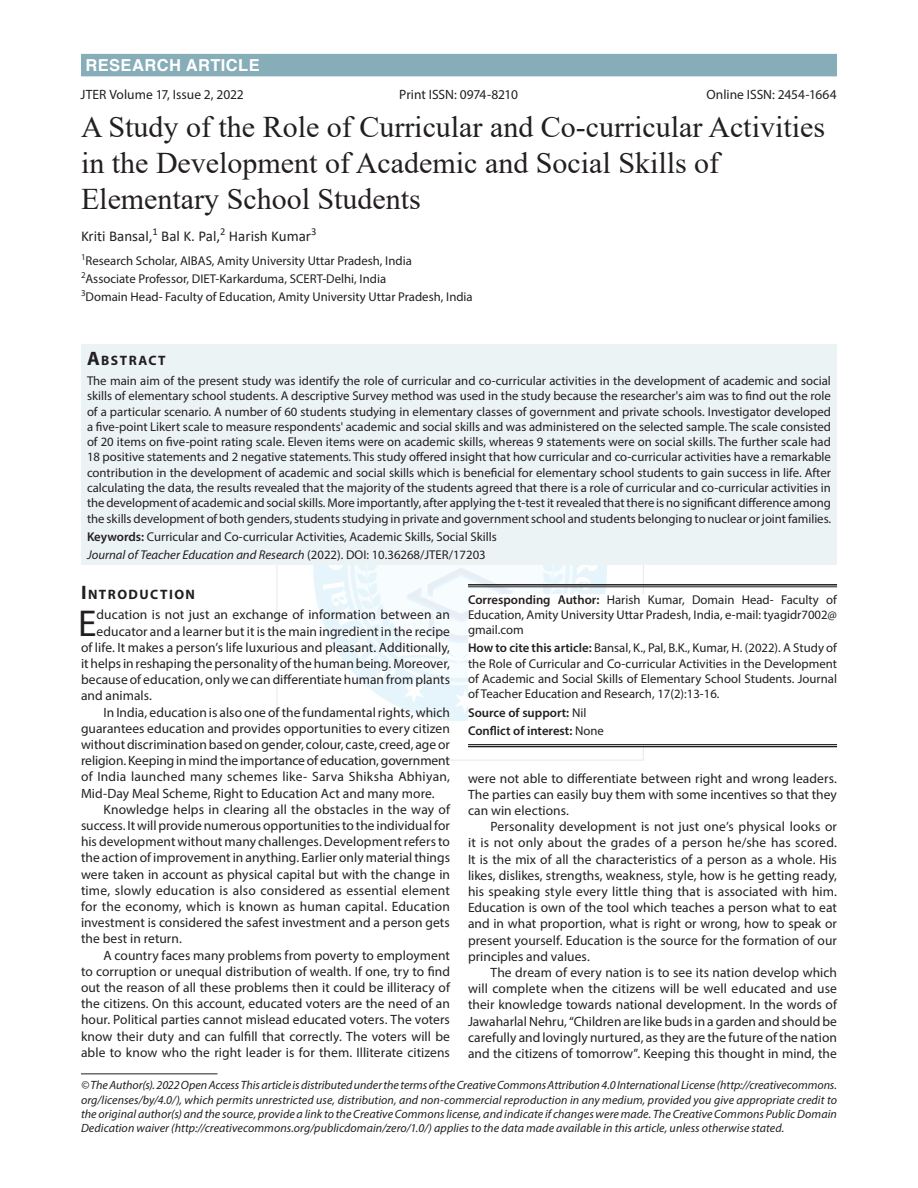
<style>
.page{position:relative;width:918px;height:1188px;background:#fff}
.page>*{position:absolute;margin:0;border:0;box-sizing:border-box;transform-origin:0 0}
.Body_flush{font:37.5px "Myriad Pro";color:#231f20}
.article_head{font:30px/36px "Times New Roman";color:#231f20}
.Subject{font:700 16.5px "Helvetica";letter-spacing:.025em;color:#fff}
.author{font:15px "Calibri";color:#231f20}
.A{font:700 13.65px "Myriad Pro";letter-spacing:.105em;color:#231f20}
.text{font:13.5px/16.2px "Myriad Pro";letter-spacing:.005em;color:#231f20;text-align:justify}
.Body_flush-2{font:13.5px "Myriad Pro";letter-spacing:.005em;color:#231f20}
.Body_flush_copy{font:13.5px "Myriad Pro";color:#231f20}
.Abstract{font:12.75px/15.3px "Myriad Pro";color:#231f20;text-align:justify}
.affiliation{font:12.75px/15.3px "Myriad Pro";color:#231f20;text-align:justify}
.Abstract-2{font:italic 12.75px "Myriad Pro";color:#231f20}
.affiliation-2{font:600 12.75px "Myriad Pro";color:#231f20}
.Bottom_1st_page{font:italic 12px/14.4px "Myriad Pro";letter-spacing:.005em;color:#231f20;text-align:justify}
.s1{font-size:19.5px}
.s2{font-weight:600}
.s3{font-style:normal}
.s4{font-weight:400}
</style>
<div class="page">
<img style="left:277px;top:565px;width:366px;height:195px">
<div style="left:81px;top:345px;width:756px;height:220px;background:#ecf3f4"></div>
<div style="left:81px;top:54px;width:756px;height:22px;background:#87adb9"></div>
<div style="left:468px;top:594px;width:369px;height:150px;background:#fff"></div>
<hr style="left:468px;top:584px;width:369px;height:2px;background:#231f20">
<hr style="left:468px;top:587px;width:369px;height:1px;background:#231f20">
<hr style="left:81px;top:1073px;width:137px;height:1px;background:#231f20">
<hr style="left:468px;top:744px;width:369px;height:1px;background:#231f20">
<hr style="left:468px;top:746px;width:369px;height:1px;background:#231f20">
<p class="Subject" style="left:86px;top:52px;width:176px">RESEARCH ARTICLE</p>
<p class="Body_flush_copy" style="left:81px;top:86px;width:165px">JTER Volume 17, Issue 2, 2022</p>
<p class="Body_flush_copy" style="left:399px;top:86px;width:120px">Print ISSN: 0974-8210</p>
<p class="Body_flush_copy" style="left:706px;top:86px;width:132px">Online ISSN: 2454-1664</p>
<p class="article_head" style="left:81px;top:108px;width:746px">A Study of the Role of Curricular and Co-curricular Activities in the Development of Academic and Social Skills of<br>Elementary School Students</p>
<p class="author" style="left:81px;top:225px;width:237px">Kriti Bansal,<sup>1</sup> Bal K. Pal,<sup>2</sup> Harish Kumar<sup>3</sup></p>
<p class="affiliation" style="left:81px;top:253px;width:332px"><sup>1</sup>Research Scholar, AIBAS, Amity University Uttar Pradesh, India</p>
<p class="affiliation" style="left:81px;top:271px;width:307px"><sup>2</sup>Associate Professor, DIET-Karkarduma, SCERT-Delhi, India</p>
<p class="affiliation" style="left:81px;top:289px;width:393px"><sup>3</sup>Domain Head- Faculty of Education, Amity University Uttar Pradesh, India</p>
<p class="A" style="left:87px;top:352px;width:80px"><span class="s1">A</span>BSTRACT</p>
<p class="Abstract" style="left:87px;top:373px;width:746px">The main aim of the present study was identify the role of curricular and co-curricular activities in the development of academic and social skills of elementary school students. A descriptive Survey method was used in the study because the researcher's aim was to find out the role of a particular scenario. A number of 60 students studying in elementary classes of government and private schools. Investigator developed a five-point Likert scale to measure respondents' academic and social skills and was administered on the selected sample. The scale consisted of 20 items on five-point rating scale. Eleven items were on academic skills, whereas 9 statements were on social skills. The further scale had 18 positive statements and 2 negative statements. This study offered insight that how curricular and co-curricular activities have a remarkable contribution in the development of academic and social skills which is beneficial for elementary school students to gain success in life. After calculating the data, the results revealed that the majority of the students agreed that there is a role of curricular and co-curricular activities in the development of academic and social skills. More importantly, after applying the t-test it revealed that there is no significant difference among the skills development of both genders, students studying in private and government school and students belonging to nuclear or joint families.</p>
<p class="Abstract" style="left:87px;top:529px;width:411px"><span class="s2">Keywords:</span> Curricular and Co-curricular Activities, Academic Skills, Social Skills</p>
<p class="Abstract-2" style="left:87px;top:547px;width:400px">Journal of Teacher Education and Research <span class="s3">(2022). DOI: 10.36268/JTER/17203</span></p>
<p class="A" style="left:81px;top:585px;width:116px"><span class="s1">I</span>NTRODUCTION</p>
<p class="Body_flush" style="left:78px;top:600px;width:20px">E</p>
<p class="Body_flush-2" style="left:97px;top:607px;width:355px">ducation is not just an exchange of information between an</p>
<p class="Body_flush-2" style="left:97px;top:623px;width:355px">educator and a learner but it is the main ingredient in the recipe</p>
<p class="Body_flush-2" style="left:81px;top:639px;width:371px">of life. It makes a person’s life luxurious and pleasant. Additionally,</p>
<p class="Body_flush-2" style="left:81px;top:655px;width:370px">it helps in reshaping the personality of the human being. Moreover,</p>
<p class="Body_flush-2" style="left:81px;top:671px;width:371px">because of education, only we can differentiate human from plants</p>
<p class="Body_flush-2" style="left:81px;top:688px;width:73px">and animals.</p>
<p class="text" style="left:81px;top:704px;width:371px;text-indent:22px">In India, education is also one of the fundamental rights, which guarantees education and provides opportunities to every citizen without discrimination based on gender, colour, caste, creed, age or religion. Keeping in mind the importance of education, government of India launched many schemes like- Sarva Shiksha Abhiyan, Mid-Day Meal Scheme, Right to Education Act and many more.</p>
<p class="text" style="left:81px;top:801px;width:371px;text-indent:22px">Knowledge helps in clearing all the obstacles in the way of success. It will provide numerous opportunities to the individual for his development without many challenges. Development refers to the action of improvement in anything. Earlier only material things were taken in account as physical capital but with the change in time, slowly education is also considered as essential element for the economy, which is known as human capital. Education investment is considered the safest investment and a person gets the best in return.</p>
<p class="text" style="left:81px;top:947px;width:371px;text-indent:22px">A country faces many problems from poverty to employment to corruption or unequal distribution of wealth. If one, try to find out the reason of all these problems then it could be illiteracy of the citizens. On this account, educated voters are the need of an hour. Political parties cannot mislead educated voters. The voters know their duty and can fulfill that correctly. The voters will be able to know who the right leader is for them. Illiterate citizens</p>
<p class="affiliation" style="left:468px;top:591px;width:370px"><span class="s2">Corresponding Author:</span> Harish Kumar, Domain Head- Faculty of Education, Amity University Uttar Pradesh, India, e-mail: tyagidr7002@ gmail.com</p>
<p class="affiliation" style="left:468px;top:640px;width:371px"><span class="s2">How to cite this article:</span> Bansal, K., Pal, B.K., Kumar, H. (2022). A Study of the Role of Curricular and Co-curricular Activities in the Development of Academic and Social Skills of Elementary School Students. Journal of Teacher Education and Research, 17(2):13-16.</p>
<p class="affiliation-2" style="left:468px;top:704px;width:120px">Source of support: <span class="s4">Nil</span></p>
<p class="affiliation-2" style="left:468px;top:722px;width:137px">Conflict of interest: <span class="s4">None</span></p>
<p class="text" style="left:468px;top:770px;width:370px">were not able to differentiate between right and wrong leaders.<br>The parties can easily buy them with some incentives so that they can win elections.</p>
<p class="text" style="left:468px;top:818px;width:371px;text-indent:22px">Personality development is not just one’s physical looks or it is not only about the grades of a person he/she has scored.<br>It is the mix of all the characteristics of a person as a whole. His likes, dislikes, strengths, weakness, style, how is he getting ready, his speaking style every little thing that is associated with him.<br>Education is own of the tool which teaches a person what to eat and in what proportion, what is right or wrong, how to speak or present yourself. Education is the source for the formation of our principles and values.</p>
<p class="text" style="left:468px;top:964px;width:371px;text-indent:22px">The dream of every nation is to see its nation develop which will complete when the citizens will be well educated and use their knowledge towards national development. In the words of Jawaharlal Nehru, “Children are like buds in a garden and should be carefully and lovingly nurtured, as they are the future of the nation and the citizens of tomorrow”. Keeping this thought in mind, the</p>
<p class="Bottom_1st_page" style="left:81px;top:1078px;width:758px">© The Author(s). 2022 Open Access This article is distributed under the terms of the Creative Commons Attribution 4.0 International License (http://creativecommons. org/licenses/by/4.0/), which permits unrestricted use, distribution, and non-commercial reproduction in any medium, provided you give appropriate credit to the original author(s) and the source, provide a link to the Creative Commons license, and indicate if changes were made. The Creative Commons Public Domain Dedication waiver (http://creativecommons.org/publicdomain/zero/1.0/) applies to the data made available in this article, unless otherwise stated.</p>
</div>
